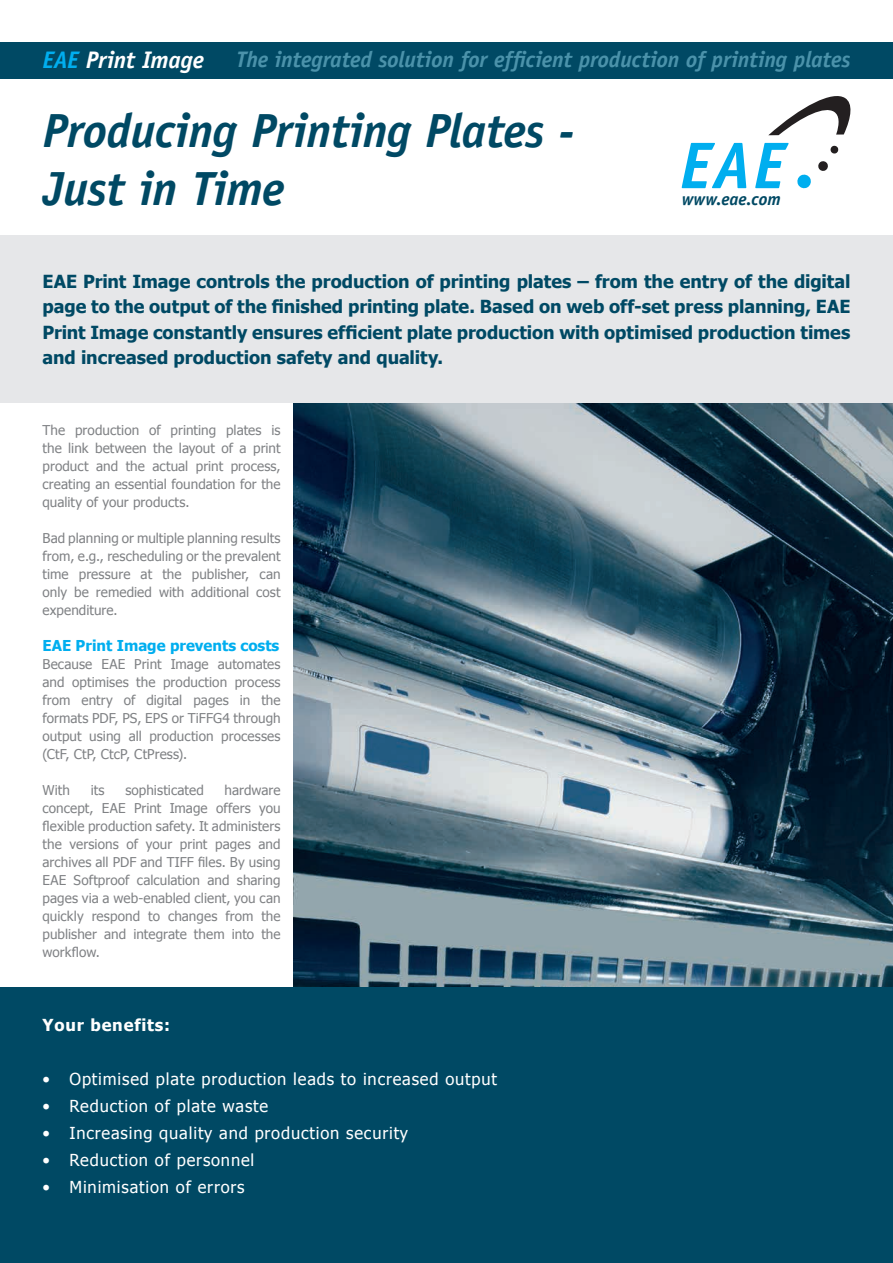
<style>
.page{position:relative;width:893px;height:1263px;background:#fff}
.page>*{position:absolute;margin:0;border:0;box-sizing:border-box;transform-origin:0 0}
.t1{font:italic 700 48px/57.6px "Officina Sans Std";letter-spacing:-.015em;color:#004964}
.t2{font:italic 700 24px "Officina Sans Std";letter-spacing:-.01em;color:#fff}
.t3{font:italic 700 22.5px "Officina Sans Std";letter-spacing:-.01em;color:#4b92aa}
.t4{font:700 18px/25.5px "Tahoma";letter-spacing:-.005em;color:#004964;text-align:justify}
.t5{font:italic 700 17.55px "Officina Sans Std";color:#004964}
.t6{font:16.5px "Tahoma";letter-spacing:.05em;color:#fff}
.t7{font:700 16.5px "Tahoma";letter-spacing:.05em;color:#fff}
.t8{font:700 15px "Tahoma";color:#00aeef}
.t9{font:13.5px/18px "Tahoma";letter-spacing:.005em;color:#808285;text-align:justify}
.s1{color:#00aeef}
</style>
<div class="page">
<img style="left:293px;top:403px;width:600px;height:584px">
<div style="left:0;top:987px;width:893px;height:276px;background:#004964"></div>
<div style="left:0;top:43px;width:893px;height:36px;background:#004964"></div>
<svg style="left:768px;top:96px;width:83px;height:39px"></svg>
<svg style="left:797px;top:174px;width:14px;height:15px"></svg>
<svg style="left:818px;top:161px;width:10px;height:10px"></svg>
<svg style="left:830px;top:145px;width:9px;height:9px"></svg>
<svg style="left:755px;top:143px;width:34px;height:45px"></svg>
<svg style="left:682px;top:143px;width:64px;height:45px"></svg>
<div style="left:0;top:235px;width:893px;height:168px;background:#e6e7e9"></div>
<h2 class="t2" style="left:43px;top:45px;width:163px"><span class="s1">EAE</span> Print Image</h2>
<h3 class="t3" style="left:236px;top:46px;width:616px">The integrated solution for efficient production of printing plates</h3>
<h1 class="t1" style="left:43px;top:102px;width:534px">Producing Printing Plates -<br>Just in Time</h1>
<p class="t5" style="left:682px;top:188px;width:100px">www.eae.com</p>
<p class="t4" style="left:43px;top:267px;width:809px">EAE Print Image controls the production of printing plates – from the entry of the digital page to the output of the finished printing plate. Based on web off-set press planning, EAE Print Image constantly ensures efficient plate production with optimised production times and increased production safety and quality.</p>
<p class="t9" style="left:43px;top:421px;width:240px">The production of printing plates is the link between the layout of a print product and the actual print process, creating an essential foundation for the quality of your products.</p>
<p class="t9" style="left:43px;top:528px;width:240px">Bad planning or multiple planning results from, e.g., rescheduling or the prevalent time pressure at the publisher, can only be remedied with additional cost expenditure.</p>
<p class="t8" style="left:43px;top:635px;width:238px">EAE Print Image prevents costs</p>
<p class="t9" style="left:43px;top:655px;width:240px">Because EAE Print Image automates and optimises the production process from entry of digital pages in the formats PDF, PS, EPS or TiFFG4 through output using all production processes (CtF, CtP, CtcP, CtPress).</p>
<p class="t9" style="left:43px;top:780px;width:29px">With</p>
<p class="t9" style="left:91px;top:780px;width:15px">its</p>
<p class="t9" style="left:125px;top:780px;width:80px">sophisticated</p>
<p class="t9" style="left:43px;top:780px;width:240px;text-indent:182px">hardware concept, EAE Print Image offers you flexible production safety. It administers the versions of your print pages and archives all PDF and TIFF files. By using EAE Softproof calculation and sharing pages via a web-enabled client, you can quickly respond to changes from the publisher and integrate them into the workflow.</p>
<p class="t7" style="left:43px;top:1014px;width:129px">Your benefits:</p>
<p class="t6" style="left:43px;top:1068px;width:456px">• Optimised plate production leads to increased output</p>
<p class="t6" style="left:43px;top:1095px;width:227px">• Reduction of plate waste</p>
<p class="t6" style="left:43px;top:1122px;width:367px">• Increasing quality and production security</p>
<p class="t6" style="left:43px;top:1149px;width:213px">• Reduction of personnel</p>
<p class="t6" style="left:43px;top:1176px;width:204px">• Minimisation of errors</p>
</div>
